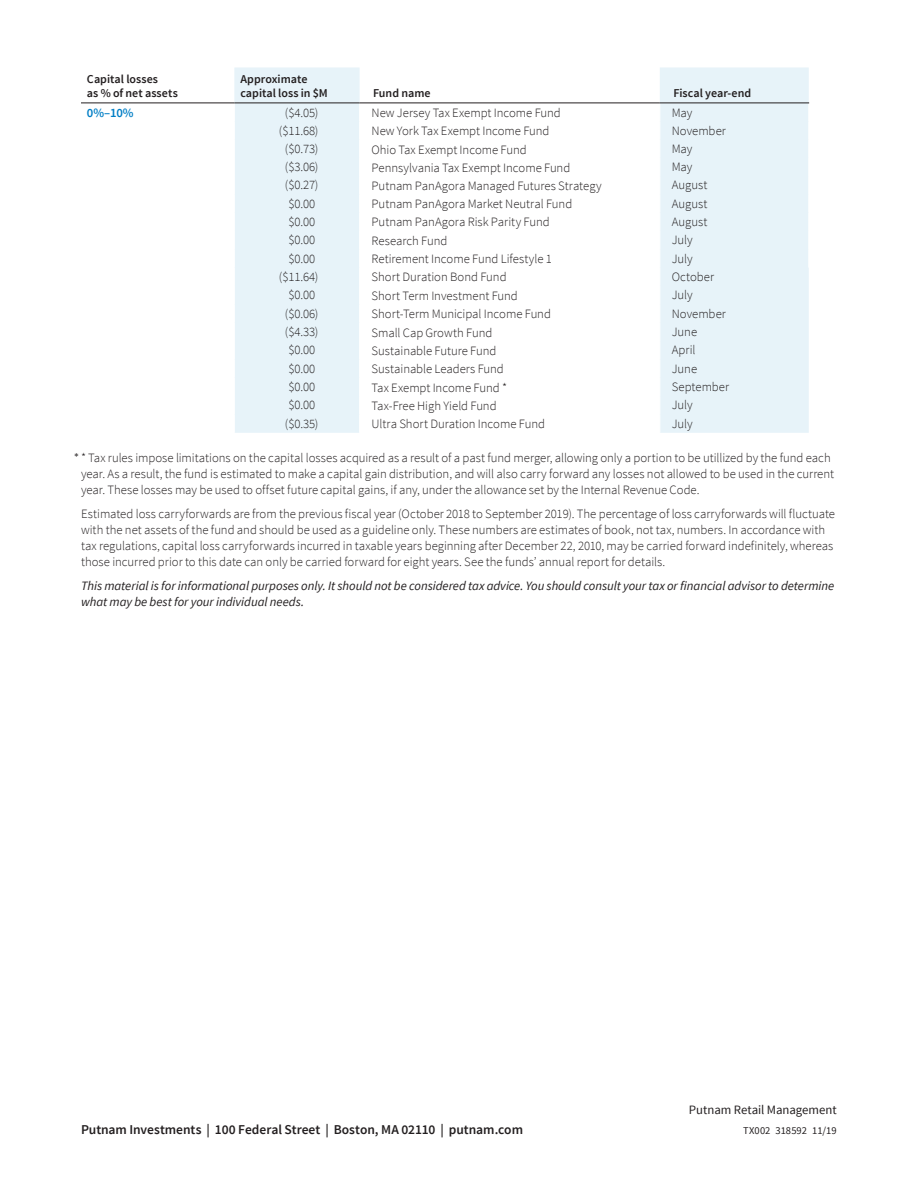
<style>
.page{position:relative;width:918px;height:1188px;background:#fff}
.page>*{position:absolute;margin:0;border:0;box-sizing:border-box;transform-origin:0 0}
.Source_address{font:600 13.5px "Source Sans Pro";letter-spacing:-.005em;color:#231f20}
.Footnote{font:300 12.75px/15.8px "Source Sans Pro";color:#231f20}
.Table_text{font:300 12.75px "Source Sans Pro";letter-spacing:-.005em;color:#231f20}
.Footnote-2{font:italic 12.75px/15.8px "Source Sans Pro";letter-spacing:-.005em;color:#231f20}
.Table_nums_decimal{font:300 12.75px "Source Sans Pro";letter-spacing:-.01em;color:#231f20}
.t1{font:12.75px "Source Sans Pro";letter-spacing:-.005em;color:#231f20}
.Table_nums_decimal-2{font:600 12.75px "Source Sans Pro";color:#007ec5}
.Table_head{font:600 12px/14.4px "Source Sans Pro";color:#231f20}
.Back_Cover_Job{font:10.5px "Source Sans Pro";letter-spacing:.005em;color:#231f20}
</style>
<div class="page">
<div style="left:234px;top:68px;width:126px;height:365px;background:#e7f3f9"></div>
<div style="left:660px;top:68px;width:149px;height:365px;background:#e7f3f9"></div>
<svg style="left:808px;top:104px;width:1px;height:164px"></svg>
<svg style="left:234px;top:104px;width:1px;height:329px"></svg>
<svg style="left:359px;top:104px;width:1px;height:329px"></svg>
<hr style="left:81px;top:103px;width:153px;height:1px;background:#231f20">
<hr style="left:234px;top:103px;width:126px;height:1px;background:#231f20">
<hr style="left:360px;top:103px;width:300px;height:1px;background:#231f20">
<hr style="left:660px;top:103px;width:149px;height:1px;background:#231f20">
<p class="Table_head" style="left:87px;top:72px;width:92px">Capital losses<br>as % of net assets</p>
<p class="Table_head" style="left:240px;top:72px;width:89px">Approximate capital loss in $M</p>
<p class="Table_head" style="left:373px;top:86px;width:59px">Fund name</p>
<p class="Table_head" style="left:673px;top:86px;width:80px">Fiscal year-end</p>
<p class="Table_nums_decimal-2" style="left:87px;top:104px;width:48px">0%–10%</p>
<p class="Table_nums_decimal" style="left:285px;top:105px;width:35px">($4.05)</p>
<p class="Table_text" style="left:372px;top:105px;width:191px">New Jersey Tax Exempt Income Fund</p>
<p class="Table_text" style="left:672px;top:105px;width:22px">May</p>
<p class="Table_nums_decimal" style="left:279px;top:123px;width:41px">($11.68)</p>
<p class="Table_text" style="left:372px;top:123px;width:179px">New York Tax Exempt Income Fund</p>
<p class="Table_text" style="left:672px;top:123px;width:56px">November</p>
<p class="Table_nums_decimal" style="left:285px;top:141px;width:35px">($0.73)</p>
<p class="Table_text" style="left:372px;top:142px;width:157px">Ohio Tax Exempt Income Fund</p>
<p class="Table_text" style="left:672px;top:141px;width:22px">May</p>
<p class="Table_nums_decimal" style="left:285px;top:159px;width:35px">($3.06)</p>
<p class="Table_text" style="left:372px;top:160px;width:200px">Pennsylvania Tax Exempt Income Fund</p>
<p class="Table_text" style="left:672px;top:159px;width:22px">May</p>
<p class="Table_nums_decimal" style="left:285px;top:177px;width:35px">($0.27)</p>
<p class="Table_text" style="left:372px;top:178px;width:232px">Putnam PanAgora Managed Futures Strategy</p>
<p class="Table_text" style="left:672px;top:177px;width:37px">August</p>
<p class="Table_nums_decimal" style="left:288px;top:196px;width:28px">$0.00</p>
<p class="Table_text" style="left:372px;top:196px;width:202px">Putnam PanAgora Market Neutral Fund</p>
<p class="Table_text" style="left:672px;top:196px;width:37px">August</p>
<p class="Table_nums_decimal" style="left:288px;top:214px;width:28px">$0.00</p>
<p class="Table_text" style="left:372px;top:214px;width:180px">Putnam PanAgora Risk Parity Fund</p>
<p class="Table_text" style="left:672px;top:214px;width:37px">August</p>
<p class="Table_nums_decimal" style="left:288px;top:232px;width:28px">$0.00</p>
<p class="Table_text" style="left:372px;top:233px;width:77px">Research Fund</p>
<p class="Table_text" style="left:672px;top:232px;width:23px">July</p>
<p class="Table_nums_decimal" style="left:288px;top:251px;width:28px">$0.00</p>
<p class="Table_text" style="left:372px;top:251px;width:182px">Retirement Income Fund Lifestyle 1</p>
<p class="Table_text" style="left:672px;top:251px;width:23px">July</p>
<p class="Table_nums_decimal" style="left:279px;top:269px;width:41px">($11.64)</p>
<p class="Table_text" style="left:372px;top:269px;width:137px">Short Duration Bond Fund</p>
<p class="Table_text" style="left:672px;top:269px;width:44px">October</p>
<p class="Table_nums_decimal" style="left:288px;top:287px;width:28px">$0.00</p>
<p class="Table_text" style="left:372px;top:288px;width:148px">Short Term Investment Fund</p>
<p class="Table_text" style="left:672px;top:287px;width:23px">July</p>
<p class="Table_nums_decimal" style="left:285px;top:306px;width:35px">($0.06)</p>
<p class="Table_text" style="left:372px;top:306px;width:181px">Short-Term Municipal Income Fund</p>
<p class="Table_text" style="left:672px;top:306px;width:56px">November</p>
<p class="Table_nums_decimal" style="left:285px;top:324px;width:35px">($4.33)</p>
<p class="Table_text" style="left:372px;top:325px;width:122px">Small Cap Growth Fund</p>
<p class="Table_text" style="left:672px;top:324px;width:27px">June</p>
<p class="Table_nums_decimal" style="left:288px;top:342px;width:28px">$0.00</p>
<p class="Table_text" style="left:372px;top:343px;width:126px">Sustainable Future Fund</p>
<p class="Table_text" style="left:672px;top:342px;width:25px">April</p>
<p class="Table_nums_decimal" style="left:288px;top:361px;width:28px">$0.00</p>
<p class="Table_text" style="left:372px;top:361px;width:134px">Sustainable Leaders Fund</p>
<p class="Table_text" style="left:672px;top:361px;width:27px">June</p>
<p class="Table_nums_decimal" style="left:288px;top:379px;width:28px">$0.00</p>
<p class="Table_text" style="left:372px;top:380px;width:137px">Tax Exempt Income Fund *</p>
<p class="Table_text" style="left:672px;top:379px;width:59px">September</p>
<p class="Table_nums_decimal" style="left:288px;top:397px;width:28px">$0.00</p>
<p class="Table_text" style="left:372px;top:398px;width:127px">Tax-Free High Yield Fund</p>
<p class="Table_text" style="left:672px;top:397px;width:23px">July</p>
<p class="Table_nums_decimal" style="left:285px;top:416px;width:35px">($0.35)</p>
<p class="Table_text" style="left:372px;top:416px;width:175px">Ultra Short Duration Income Fund</p>
<p class="Table_text" style="left:672px;top:416px;width:23px">July</p>
<p class="Footnote" style="left:81px;top:450px;width:755px">* Tax rules impose limitations on the capital losses acquired as a result of a past fund merger, allowing only a portion to be utillized by the fund each year. As a result, the fund is estimated to make a capital gain distribution, and will also carry forward any losses not allowed to be used in the current year. These losses may be used to offset future capital gains, if any, under the allowance set by the Internal Revenue Code.</p>
<p class="Footnote" style="left:81px;top:506px;width:756px">Estimated loss carryforwards are from the previous fiscal year (October 2018 to September 2019). The percentage of loss carryforwards will fluctuate with the net assets of the fund and should be used as a guideline only. These numbers are estimates of book, not tax, numbers. In accordance with tax regulations, capital loss carryforwards incurred in taxable years beginning after December 22, 2010, may be carried forward indefinitely, whereas those incurred prior to this date can only be carried forward for eight years. See the funds’ annual report for details.</p>
<p class="Footnote-2" style="left:81px;top:578px;width:755px">This material is for informational purposes only. It should not be considered tax advice. You should consult your tax or financial advisor to determine what may be best for your individual needs.</p>
<p class="t1" style="left:689px;top:1102px;width:149px">Putnam Retail Management</p>
<p class="Source_address" style="left:81px;top:1121px;width:444px">Putnam Investments | 100 Federal Street | Boston, MA 02110 | putnam.com</p>
<p class="Back_Cover_Job" style="left:743px;top:1124px;width:95px">TX002 318592 11/19</p>
</div>
